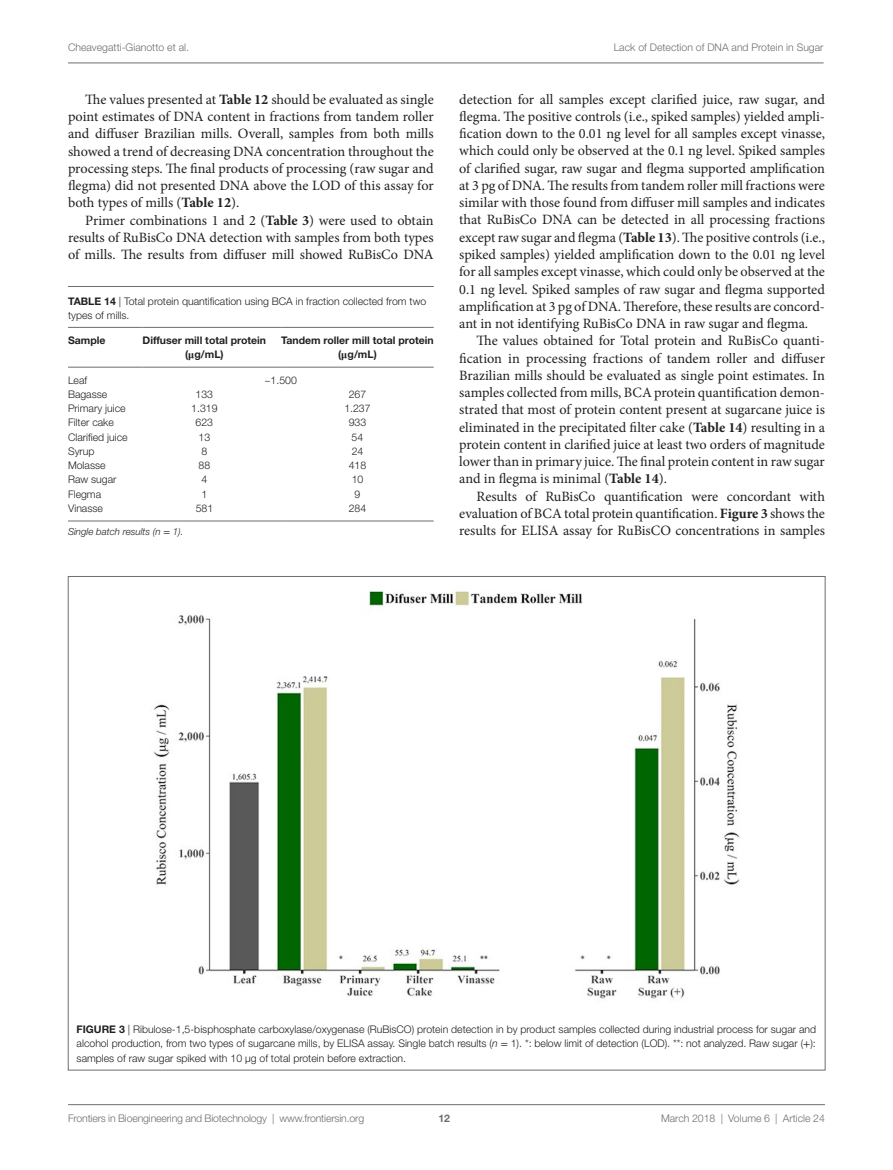
<style>
.page{position:relative;width:893px;height:1170px;background:#fff}
.page>*{position:absolute;margin:0;border:0;box-sizing:border-box;transform-origin:0 0}
.t1{font:14.25px/17.2px "Minion Pro";letter-spacing:-.005em;color:#231f20;text-align:justify}
.t2{font:300 10.5px/14.2px "Helvetica Neue LT Std";color:#231f20;text-align:justify}
.t3{font:300 10.5px "Helvetica Neue LT Std";color:#6c6d70}
.t4{font:700 10.5px/14.2px "Helvetica Neue LT Std";color:#231f20;text-align:center}
.t5{font:700 10.5px "Helvetica Neue LT Std";color:#6c6d70}
.t6{font:italic 300 9.75px "Helvetica Neue LT Std";color:#231f20}
.s1{font-weight:700}
.s2{font-family:"STIX General"}
.s3{font-family:"STIX General";font-weight:400;font-style:normal}
.s4{font-style:italic}
.s5{font-family:"STIX General";font-weight:400}
</style>
<div class="page">
<img style="left:154px;top:591px;width:586px;height:408px">
<hr style="left:68px;top:286px;width:366px;height:1px;background:#6c6d70">
<hr style="left:68px;top:327px;width:75px;height:1px;background:#6c6d70">
<hr style="left:68px;top:367px;width:75px;height:1px;background:#6c6d70">
<hr style="left:143px;top:327px;width:138px;height:1px;background:#6c6d70">
<hr style="left:143px;top:367px;width:138px;height:1px;background:#6c6d70">
<hr style="left:281px;top:327px;width:153px;height:1px;background:#6c6d70">
<hr style="left:281px;top:367px;width:153px;height:1px;background:#6c6d70">
<hr style="left:68px;top:520px;width:75px;height:1px;background:#6c6d70">
<hr style="left:143px;top:520px;width:138px;height:1px;background:#6c6d70">
<hr style="left:281px;top:520px;width:153px;height:1px;background:#6c6d70">
<hr style="left:68px;top:63px;width:756px;height:1px;background:#6c6d70">
<hr style="left:68px;top:1104px;width:757px;height:1px;background:#6c6d70">
<p class="t3" style="left:68px;top:41px;width:122px">Cheavegatti-Gianotto et al.</p>
<p class="t3" style="left:614px;top:41px;width:211px">Lack of Detection of DNA and Protein in Sugar</p>
<p class="t1" style="left:68px;top:91px;width:367px;text-indent:17px">The values presented at <span class="s1">Table 12</span> should be evaluated as single point estimates of DNA content in fractions from tandem roller and diffuser Brazilian mills. Overall, samples from both mills showed a trend of decreasing DNA concentration throughout the processing steps. The final products of processing (raw sugar and flegma) did not presented DNA above the LOD of this assay for both types of mills (<span class="s1">Table 12</span>).</p>
<p class="t1" style="left:68px;top:211px;width:367px;text-indent:17px">Primer combinations 1 and 2 (<span class="s1">Table 3</span>) were used to obtain results of RuBisCo DNA detection with samples from both types of mills. The results from diffuser mill showed RuBisCo DNA</p>
<p class="t2" style="left:68px;top:293px;width:360px"><span class="s1">Table 14</span> | Total protein quantification using BCA in fraction collected from two types of mills.</p>
<p class="t4" style="left:68px;top:333px;width:39px">Sample</p>
<p class="t4" style="left:143px;top:333px;width:125px">Diffuser mill total protein (<span class="s2">μ</span>g/mL)</p>
<p class="t4" style="left:281px;top:333px;width:154px">Tandem roller mill total protein (<span class="s2">μ</span>g/mL)</p>
<p class="t2" style="left:68px;top:372px;width:21px">Leaf</p>
<p class="t2" style="left:264px;top:372px;width:34px">~1.500</p>
<p class="t2" style="left:68px;top:387px;width:41px">Bagasse</p>
<p class="t2" style="left:196px;top:387px;width:19px">133</p>
<p class="t2" style="left:349px;top:387px;width:19px">267</p>
<p class="t2" style="left:68px;top:401px;width:59px">Primary juice</p>
<p class="t2" style="left:191px;top:401px;width:28px">1.319</p>
<p class="t2" style="left:344px;top:401px;width:28px">1.237</p>
<p class="t2" style="left:68px;top:415px;width:47px">Filter cake</p>
<p class="t2" style="left:196px;top:415px;width:19px">623</p>
<p class="t2" style="left:349px;top:415px;width:19px">933</p>
<p class="t2" style="left:68px;top:429px;width:61px">Clarified juice</p>
<p class="t2" style="left:199px;top:429px;width:13px">13</p>
<p class="t2" style="left:352px;top:429px;width:13px">54</p>
<p class="t2" style="left:68px;top:444px;width:28px">Syrup</p>
<p class="t2" style="left:201px;top:444px;width:7px">8</p>
<p class="t2" style="left:352px;top:444px;width:13px">24</p>
<p class="t2" style="left:68px;top:458px;width:39px">Molasse</p>
<p class="t2" style="left:199px;top:458px;width:13px">88</p>
<p class="t2" style="left:349px;top:458px;width:19px">418</p>
<p class="t2" style="left:68px;top:472px;width:50px">Raw sugar</p>
<p class="t2" style="left:201px;top:472px;width:7px">4</p>
<p class="t2" style="left:352px;top:472px;width:13px">10</p>
<p class="t2" style="left:68px;top:486px;width:35px">Flegma</p>
<p class="t2" style="left:202px;top:486px;width:7px">1</p>
<p class="t2" style="left:355px;top:486px;width:7px">9</p>
<p class="t2" style="left:68px;top:501px;width:36px">Vinasse</p>
<p class="t2" style="left:196px;top:501px;width:19px">581</p>
<p class="t2" style="left:349px;top:501px;width:19px">284</p>
<p class="t6" style="left:68px;top:525px;width:117px">Single batch results (n <span class="s3">=</span> 1).</p>
<p class="t1" style="left:459px;top:90px;width:367px">detection for all samples except clarified juice, raw sugar, and flegma. The positive controls (i.e., spiked samples) yielded ampli&shy;fication down to the 0.01 ng level for all samples except vinasse, which could only be observed at the 0.1 ng level. Spiked samples of clarified sugar, raw sugar and flegma supported amplification at 3 pg of DNA. The results from tandem roller mill fractions were similar with those found from diffuser mill samples and indicates that RuBisCo DNA can be detected in all processing fractions except raw sugar and flegma (<span class="s1">Table 13</span>). The positive controls (i.e., spiked samples) yielded amplification down to the 0.01 ng level for all samples except vinasse, which could only be observed at the 0.1 ng level. Spiked samples of raw sugar and flegma supported amplification at 3 pg of DNA. Therefore, these results are concord&shy;ant in not identifying RuBisCo DNA in raw sugar and flegma.</p>
<p class="t1" style="left:459px;top:332px;width:367px;text-indent:17px">The values obtained for Total protein and RuBisCo quanti&shy;fication in processing fractions of tandem roller and diffuser Brazilian mills should be evaluated as single point estimates. In samples collected from mills, BCA protein quantification demon&shy;strated that most of protein content present at sugarcane juice is eliminated in the precipitated filter cake (<span class="s1">Table 14</span>) resulting in a protein content in clarified juice at least two orders of magnitude lower than in primary juice. The final protein content in raw sugar and in flegma is minimal (<span class="s1">Table 14</span>).</p>
<p class="t1" style="left:459px;top:487px;width:367px;text-indent:17px">Results of RuBisCo quantification were concordant with evaluation of BCA total protein quantification. <span class="s1">Figure 3</span> shows the results for ELISA assay for RuBisCO concentrations in samples</p>
<p class="t2" style="left:77px;top:1021px;width:741px"><span class="s1">Figure 3</span> | Ribulose-1,5-bisphosphate carboxylase/oxygenase (RuBisCO) protein detection in by product samples collected during industrial process for sugar and alcohol production, from two types of sugarcane mills, by ELISA assay. Single batch results (<span class="s4">n</span> <span class="s5">=</span> 1). *: below limit of detection (LOD). **: not analyzed. Raw sugar (<span class="s5">+</span>): samples of raw sugar spiked with 10 µg of total protein before extraction.</p>
<p class="t3" style="left:68px;top:1111px;width:298px">Frontiers in Bioengineering and Biotechnology | www.frontiersin.org</p>
<p class="t3" style="left:661px;top:1111px;width:165px">March 2018 | Volume 6 | Article 24</p>
<p class="t5" style="left:439px;top:1111px;width:13px">12</p>
</div>
